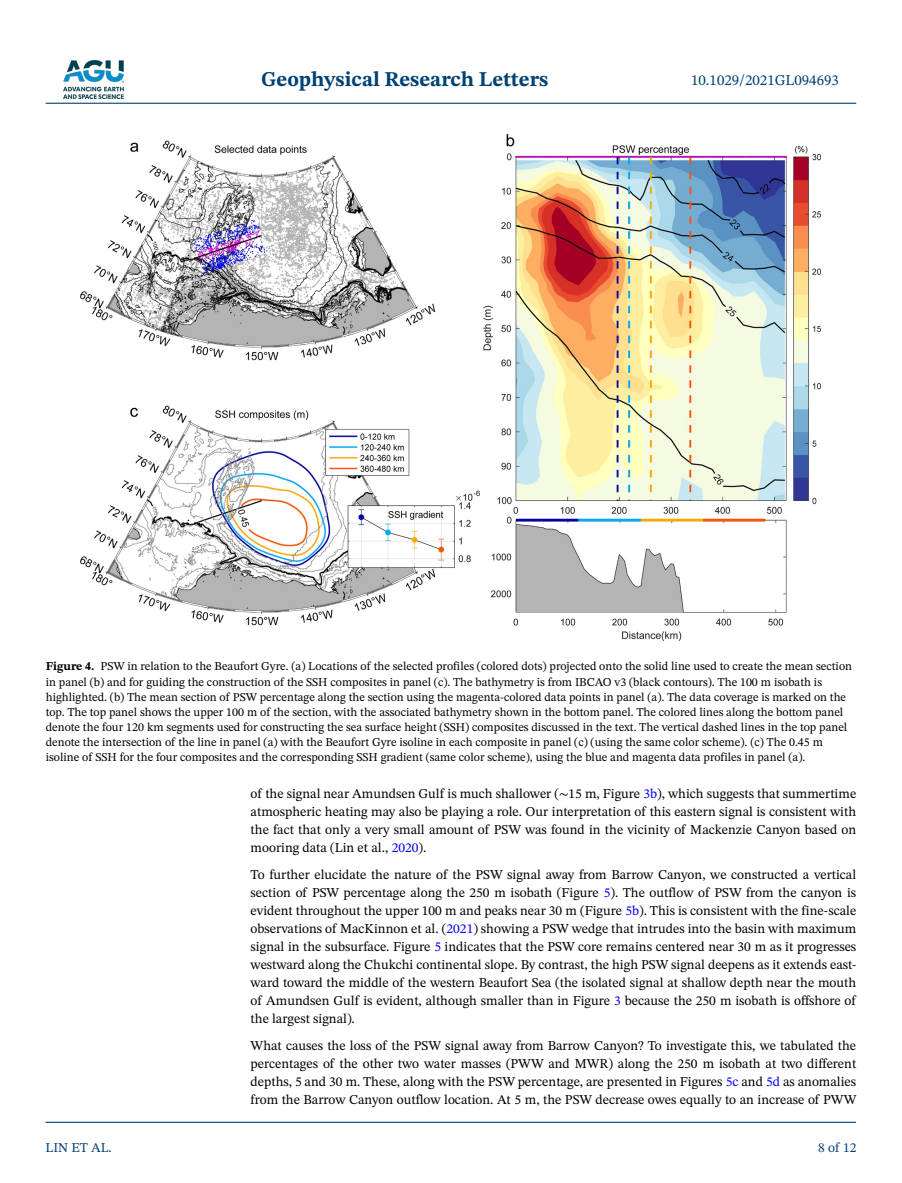
<style>
.page{position:relative;width:902px;height:1183px;background:#fff}
.page>*{position:absolute;margin:0;border:0;box-sizing:border-box;transform-origin:0 0}
.t1{font:700 21px "STIX Two Text";color:#004174}
.t2{font:15px "STIX Two Text";color:#004174}
.t3{font:13.5px/18px "STIX Two Text";color:#000;text-align:justify}
.t4{font:13.5px "STIX Two Text";color:#004174}
.t5{font:12px/15px "STIX Two Text";color:#000}
.s1{font-weight:700}
.s2{font-family:"STIX Two Math"}
.s3{color:#00f}
</style>
<div class="page">
<img style="left:63px;top:60px;width:60px;height:39px">
<hr style="left:46px;top:103px;width:810px;height:1px;background:#004174">
<hr style="left:45px;top:1121px;width:810px;height:1px;background:#004174">
<img style="left:80px;top:134px;width:741px;height:507px">
<h1 class="t1" style="left:261px;top:64px;width:289px">Geophysical Research Letters</h1>
<p class="t2" style="left:691px;top:69px;width:149px">10.1029/2021GL094693</p>
<p class="t5" style="left:46px;top:658px;width:807px"><span class="s1">Figure 4.</span> PSW in relation to the Beaufort Gyre. (a) Locations of the selected profiles (colored dots) projected onto the solid line used to create the mean section in panel (b) and for guiding the construction of the SSH composites in panel (c). The bathymetry is from IBCAO v3 (black contours). The 100 m isobath is highlighted. (b) The mean section of PSW percentage along the section using the magenta-colored data points in panel (a). The data coverage is marked on the top. The top panel shows the upper 100 m of the section, with the associated bathymetry shown in the bottom panel. The colored lines along the bottom panel denote the four 120 km segments used for constructing the sea surface height (SSH) composites discussed in the text. The vertical dashed lines in the top panel denote the intersection of the line in panel (a) with the Beaufort Gyre isoline in each composite in panel (c) (using the same color scheme). (c) The 0.45 m isoline of SSH for the four composites and the corresponding SSH gradient (same color scheme), using the blue and magenta data profiles in panel (a).</p>
<p class="t4" style="left:45px;top:1137px;width:68px">LIN ET AL.</p>
<p class="t3" style="left:250px;top:784px;width:607px">of the signal near Amundsen Gulf is much shallower (<span class="s2">∼</span>15 m, Figure <span class="s3">3b</span>), which suggests that summertime atmospheric heating may also be playing a role. Our interpretation of this eastern signal is consistent with the fact that only a very small amount of PSW was found in the vicinity of Mackenzie Canyon based on mooring data (Lin et al., <span class="s3">2020</span>).</p>
<p class="t3" style="left:250px;top:865px;width:607px">To further elucidate the nature of the PSW signal away from Barrow Canyon, we constructed a vertical section of PSW percentage along the 250 m isobath (Figure <span class="s3">5</span>). The outflow of PSW from the canyon is evident throughout the upper 100 m and peaks near 30 m (Figure <span class="s3">5b</span>). This is consistent with the fine-scale observations of MacKinnon et al. (<span class="s3">2021</span>) showing a PSW wedge that intrudes into the basin with maximum signal in the subsurface. Figure <span class="s3">5</span> indicates that the PSW core remains centered near 30 m as it progresses westward along the Chukchi continental slope. By contrast, the high PSW signal deepens as it extends east&shy;ward toward the middle of the western Beaufort Sea (the isolated signal at shallow depth near the mouth of Amundsen Gulf is evident, although smaller than in Figure <span class="s3">3</span> because the 250 m isobath is offshore of the largest signal).</p>
<p class="t3" style="left:250px;top:1036px;width:607px">What causes the loss of the PSW signal away from Barrow Canyon? To investigate this, we tabulated the percentages of the other two water masses (PWW and MWR) along the 250 m isobath at two different depths, 5 and 30 m. These, along with the PSW percentage, are presented in Figures <span class="s3">5c</span> and <span class="s3">5d</span> as anomalies from the Barrow Canyon outflow location. At 5 m, the PSW decrease owes equally to an increase of PWW</p>
<p class="t4" style="left:818px;top:1137px;width:40px">8 of 12</p>
</div>
